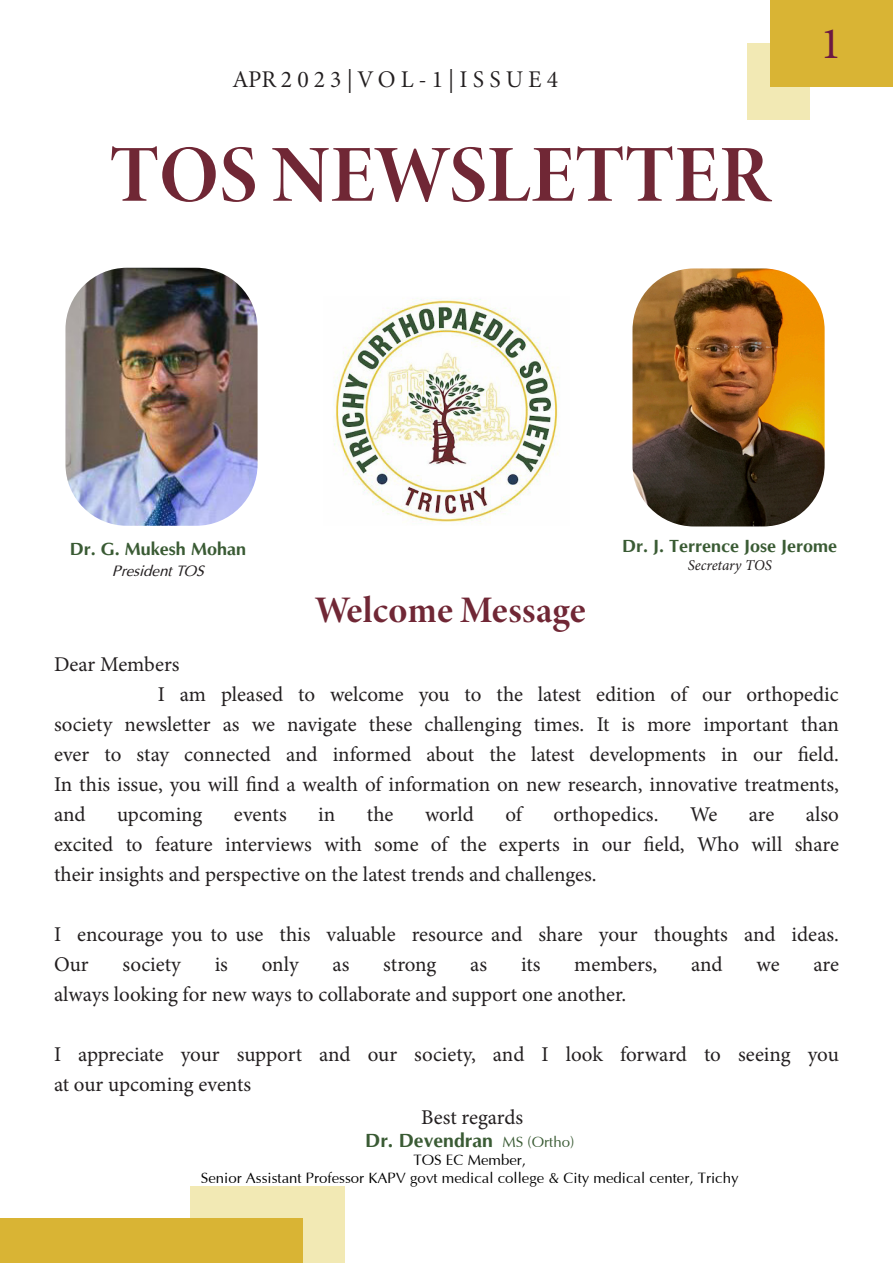
<style>
.page{position:relative;width:893px;height:1263px;background:#fff}
.page>*{position:absolute;margin:0;border:0;box-sizing:border-box;transform-origin:0 0}
.t1{font:81px "Minion Variable Concept";letter-spacing:.005em;color:#702735}
.t2{font:45px "Minion Pro";color:#6c1942}
.t3{font:37.5px "Minion Variable Concept";letter-spacing:.005em;color:#702735}
.t4{font:24px "Minion Variable Concept";color:#231f20}
.t5{font:21px/30px "Minion Pro";letter-spacing:-.005em;color:#231f20;text-align:justify}
.t6{font:700 19.5px "Optima";color:#3a5b34}
.t7{font:700 18px "Optima";color:#3a5b34}
.t8{font:15px "Optima";color:#000}
.t9{font:italic 15px "Minion Pro";letter-spacing:-.005em;color:#231f20}
.t10{font:italic 15px "Optima";color:#231f20}
.s1{font-weight:400;font-size:15px}
</style>
<div class="page">
<div style="left:748px;top:43px;width:62px;height:77px;background:#f2e9b4"></div>
<div style="left:770px;top:0;width:123px;height:86px;background:#d9b434"></div>
<div style="left:191px;top:1187px;width:154px;height:76px;background:#f2e9b4"></div>
<div style="left:0;top:1218px;width:302px;height:45px;background:#d9b434"></div>
<img style="left:632px;top:268px;width:193px;height:258px">
<img style="left:65px;top:268px;width:193px;height:258px">
<img style="left:333px;top:298px;width:227px;height:226px">
<p class="t4" style="left:233px;top:63px;width:326px">APR 2 0 2 3 | V O L - 1 | I S S U E 4</p>
<p class="t1" style="left:109px;top:118px;width:660px">TOS NEWSLETTER</p>
<h2 class="t2" style="left:820px;top:14px;width:23px">1</h2>
<p class="t7" style="left:70px;top:539px;width:178px">Dr. G. Mukesh Mohan</p>
<p class="t10" style="left:112px;top:562px;width:93px">President TOS</p>
<p class="t3" style="left:315px;top:584px;width:272px">Welcome Message</p>
<p class="t7" style="left:622px;top:536px;width:217px">Dr. J. Terrence Jose Jerome</p>
<p class="t9" style="left:688px;top:555px;width:86px">Secretary TOS</p>
<p class="t5" style="left:54px;top:649px;width:127px">Dear Members</p>
<p class="t5" style="left:158px;top:679px;width:682px">I am pleased to welcome you to the latest edition of our orthopedic</p>
<p class="t5" style="left:54px;top:709px;width:786px">society newsletter as we navigate these challenging times. It is more important than ever to stay connected and informed about the latest developments in our field.<br>In this issue, you will find a wealth of information on new research, innovative treatments,</p>
<p class="t5" style="left:54px;top:799px;width:33px">and</p>
<p class="t5" style="left:117px;top:799px;width:87px">upcoming</p>
<p class="t5" style="left:234px;top:799px;width:54px">events</p>
<p class="t5" style="left:318px;top:799px;width:19px">in</p>
<p class="t5" style="left:367px;top:799px;width:28px">the</p>
<p class="t5" style="left:425px;top:799px;width:50px">world</p>
<p class="t5" style="left:505px;top:799px;width:18px">of</p>
<p class="t5" style="left:554px;top:799px;width:106px">orthopedics.</p>
<p class="t5" style="left:690px;top:799px;width:29px">We</p>
<p class="t5" style="left:749px;top:799px;width:27px">are</p>
<p class="t5" style="left:806px;top:799px;width:35px">also</p>
<p class="t5" style="left:54px;top:829px;width:786px">excited to feature interviews with some of the experts in our field, Who will share</p>
<p class="t5" style="left:54px;top:859px;width:544px">their insights and perspective on the latest trends and challenges.</p>
<p class="t5" style="left:54px;top:919px;width:786px">I encourage you to use this valuable resource and share your thoughts and ideas.</p>
<p class="t5" style="left:54px;top:949px;width:36px">Our</p>
<p class="t5" style="left:123px;top:949px;width:60px">society</p>
<p class="t5" style="left:215px;top:949px;width:15px">is</p>
<p class="t5" style="left:262px;top:949px;width:38px">only</p>
<p class="t5" style="left:332px;top:949px;width:18px">as</p>
<p class="t5" style="left:383px;top:949px;width:55px">strong</p>
<p class="t5" style="left:470px;top:949px;width:18px">as</p>
<p class="t5" style="left:521px;top:949px;width:21px">its</p>
<p class="t5" style="left:574px;top:949px;width:84px">members,</p>
<p class="t5" style="left:691px;top:949px;width:33px">and</p>
<p class="t5" style="left:756px;top:949px;width:25px">we</p>
<p class="t5" style="left:813px;top:949px;width:27px">are</p>
<p class="t5" style="left:54px;top:979px;width:574px">always looking for new ways to collaborate and support one another.</p>
<p class="t5" style="left:54px;top:1039px;width:786px">I appreciate your support and our society, and I look forward to seeing you</p>
<p class="t5" style="left:54px;top:1069px;width:199px">at our upcoming events</p>
<p class="t5" style="left:421px;top:1102px;width:104px">Best regards</p>
<p class="t6" style="left:365px;top:1130px;width:211px">Dr. Devendran <span class="s1">MS (Ortho)</span></p>
<p class="t8" style="left:413px;top:1152px;width:114px">TOS EC Member,</p>
<p class="t8" style="left:201px;top:1170px;width:539px">Senior Assistant Professor KAPV govt medical college &amp; City medical center, Trichy</p>
</div>
